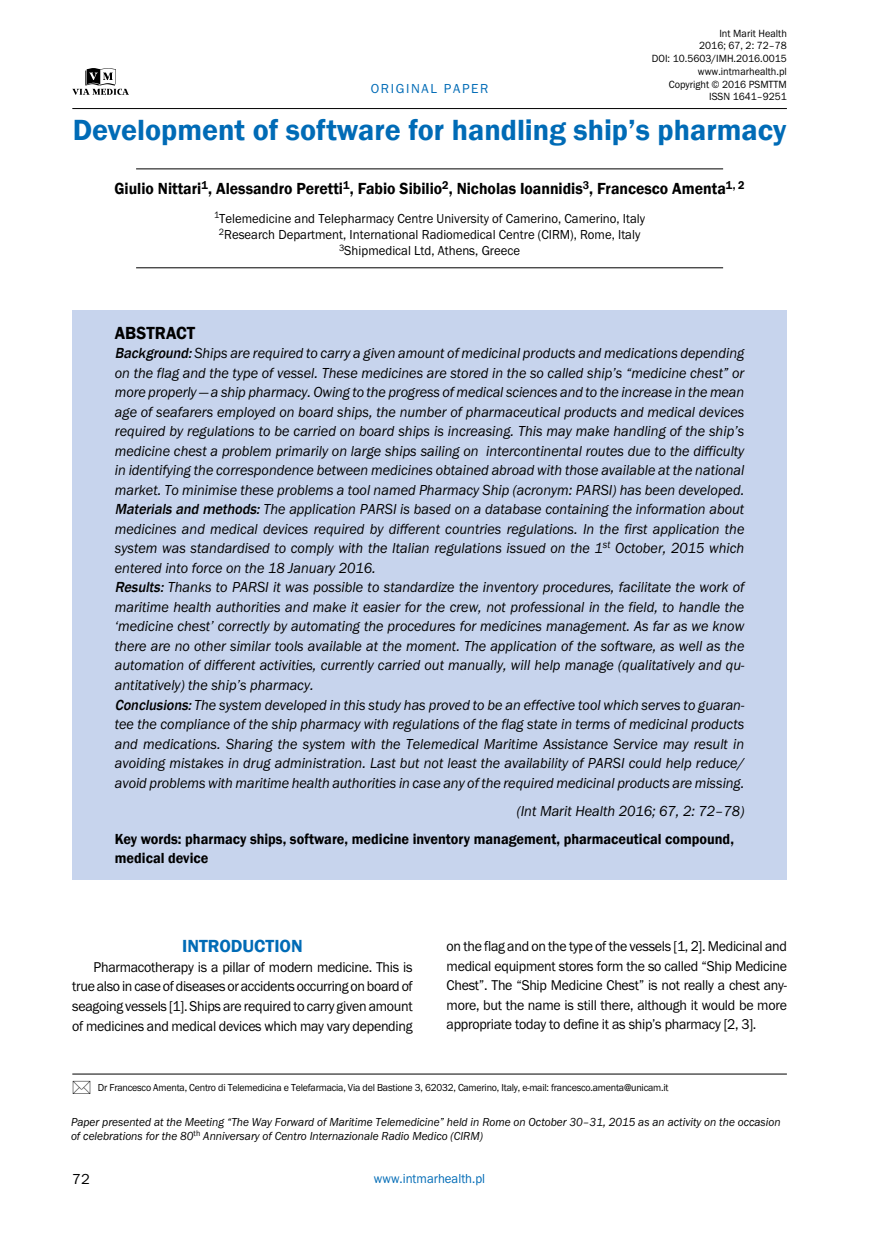
<style>
.page{position:relative;width:872px;height:1234px;background:#fff}
.page>*{position:absolute;margin:0;border:0;box-sizing:border-box;transform-origin:0 0}
.t1{font:600 30px "Franklin Gothic";color:#006bb6}
.t2{font:600 18px "Franklin Gothic";color:#006bb6}
.t3{font:600 18px "Franklin Gothic";color:#000;scale:.95 1}
.t4{font:600 16.5px "Franklin Gothic";color:#000;scale:.95 1}
.t5{font:italic 15px/19.5px "Franklin Got Itc TEE";color:#000;scale:.95 1}
.t6{font:600 15px/19.5px "Franklin Gothic";color:#000;scale:.95 1}
.t7{font:15px "Franklin Got Itc TEE";color:#000}
.t8{font:14.7px/19.5px "Franklin Got Itc TEE";letter-spacing:-.02em;color:#000;text-align:justify;scale:.95 1}
.t9{font:13.5px/16.2px "Franklin Got Itc TEE";color:#000;text-align:center;scale:.95 1}
.t10{font:13.5px "Franklin Got Itc TEE";color:#006bb6;scale:.95 1}
.t11{font:13.5px "Franklin Got Itc TEE";letter-spacing:.12em;color:#006bb6}
.t12{font:italic 12px/14.4px "Franklin Got Itc TEE";color:#000;scale:.95 1}
.t13{font:10.8px/12.8px "Franklin Got Itc TEE";color:#000;text-align:right;scale:.95 1}
.t14{font:10.5px "Franklin Got Itc TEE";letter-spacing:-.02em;color:#000;scale:.95 1}
.s1{font-family:"Franklin Gothic";font-weight:500}
</style>
<div class="page">
<hr style="left:72px;top:108px;width:715px;height:1px;background:#000">
<svg style="left:72px;top:68px;width:57px;height:27px"></svg>
<hr style="left:72px;top:1073px;width:715px;height:1px;background:#000">
<div style="left:72px;top:311px;width:715px;height:569px;background:#c7d4ed"></div>
<hr style="left:136px;top:168px;width:587px;height:1px;background:#000">
<hr style="left:136px;top:267px;width:587px;height:1px;background:#000">
<p class="t11" style="left:371px;top:81px;width:119px">ORIGINAL PAPER</p>
<p class="t13" style="left:652px;top:27px;width:144px">Int Marit Health<br>2016; 67, 2: 72–78<br>DOI: 10.5603/IMH.2016.0015 www.intmarhealth.pl<br>Copyright © 2016 PSMTTM<br>ISSN 1641–9251</p>
<h1 class="t1" style="left:73px;top:112px;width:715px">Development of software for handling ship’s pharmacy</h1>
<p class="t4" style="left:115px;top:178px;width:665px">Giulio Nittari<sup>1</sup>, Alessandro Peretti<sup>1</sup>, Fabio Sibilio<sup>2</sup>, Nicholas Ioannidis<sup>3</sup>, Francesco Amenta<sup>1,</sup> <sup>2</sup></p>
<p class="t9" style="left:214px;top:210px;width:455px"><sup>1</sup>Telemedicine and Telepharmacy Centre University of Camerino, Camerino, Italy<br><sup>2</sup>Research Department, International Radiomedical Centre (CIRM), Rome, Italy<br><sup>3</sup>Shipmedical Ltd, Athens, Greece</p>
<p class="t3" style="left:115px;top:321px;width:86px">Abstract</p>
<p class="t5" style="left:115px;top:343px;width:664px"><span class="s1">Background:</span>Ships are required to carry a given amount of medicinal products and medications depending on the flag and the type of vessel. These medicines are stored in the so called ship’s “medicine chest” or more properly — a ship pharmacy. Owing to the progress of medical sciences and to the increase in the mean age of seafarers employed on board ships, the number of pharmaceutical products and medical devices required by regulations to be carried on board ships is increasing. This may make handling of the ship’s medicine chest a problem primarily on large ships sailing on intercontinental routes due to the difficulty in identifying the correspondence between medicines obtained abroad with those available at the national market. To minimise these problems a tool named Pharmacy Ship (acronym: PARSI) has been developed.<br><span class="s1">Materials and methods:</span>The application PARSI is based on a database containing the information about medicines and medical devices required by different countries regulations. In the first application the system was standardised to comply with the Italian regulations issued on the 1<sup>st</sup> October, 2015 which entered into force on the 18 January 2016.<br><span class="s1">Results:</span> Thanks to PARSI it was possible to standardize the inventory procedures, facilitate the work of maritime health authorities and make it easier for the crew, not professional in the field, to handle the ‘medicine chest’ correctly by automating the procedures for medicines management. As far as we know there are no other similar tools available at the moment. The application of the software, as well as the automation of different activities, currently carried out manually, will help manage (qualitatively and qu&shy;antitatively) the ship’s pharmacy.<br><span class="s1">Conclusions:</span>The system developed in this study has proved to be an effective tool which serves to guaran&shy;tee the compliance of the ship pharmacy with regulations of the flag state in terms of medicinal products and medications. Sharing the system with the Telemedical Maritime Assistance Service may result in avoiding mistakes in drug administration. Last but not least the availability of PARSI could help reduce/ avoid problems with maritime health authorities in case any of the required medicinal products are missing.</p>
<p class="t5" style="left:517px;top:800px;width:241px">(Int Marit Health 2016; 67, 2: 72–78)</p>
<p class="t6" style="left:115px;top:828px;width:653px">Key words: pharmacy ships, software, medicine inventory management, pharmaceutical compound, medical device</p>
<p class="t2" style="left:182px;top:935px;width:122px">INTRODUCTION</p>
<p class="t8" style="left:72px;top:957px;width:360px;text-indent:21px">Pharmacotherapy is a pillar of modern medicine. This is true also in case of diseases or accidents occurring on board of seagoing vessels [1]. Ships are required to carry given amount of medicines and medical devices which may vary depending</p>
<p class="t8" style="left:446px;top:936px;width:360px">on the flag and on the type of the vessels [1, 2]. Medicinal and medical equipment stores form the so called “Ship Medicine Chest”. The “Ship Medicine Chest” is not really a chest any&shy;more, but the name is still there, although it would be more appropriate today to define it as ship’s pharmacy [2, 3].</p>
<p class="t14" style="left:98px;top:1081px;width:602px">Dr Francesco Amenta, Centro di Telemedicina e Telefarmacia, Via del Bastione 3, 62032, Camerino, Italy, e-mail: francesco.amenta@unicam.it</p>
<p class="t12" style="left:71px;top:1114px;width:748px">Paper presented at the Meeting “The Way Forward of Maritime Telemedicine” held in Rome on October 30–31, 2015 as an activity on the occasion of celebrations for the 80<sup>th</sup> Anniversary of Centro Internazionale Radio Medico (CIRM)</p>
<p class="t7" style="left:72px;top:1170px;width:19px">72</p>
<p class="t10" style="left:374px;top:1170px;width:119px">www.intmarhealth.pl</p>
</div>
